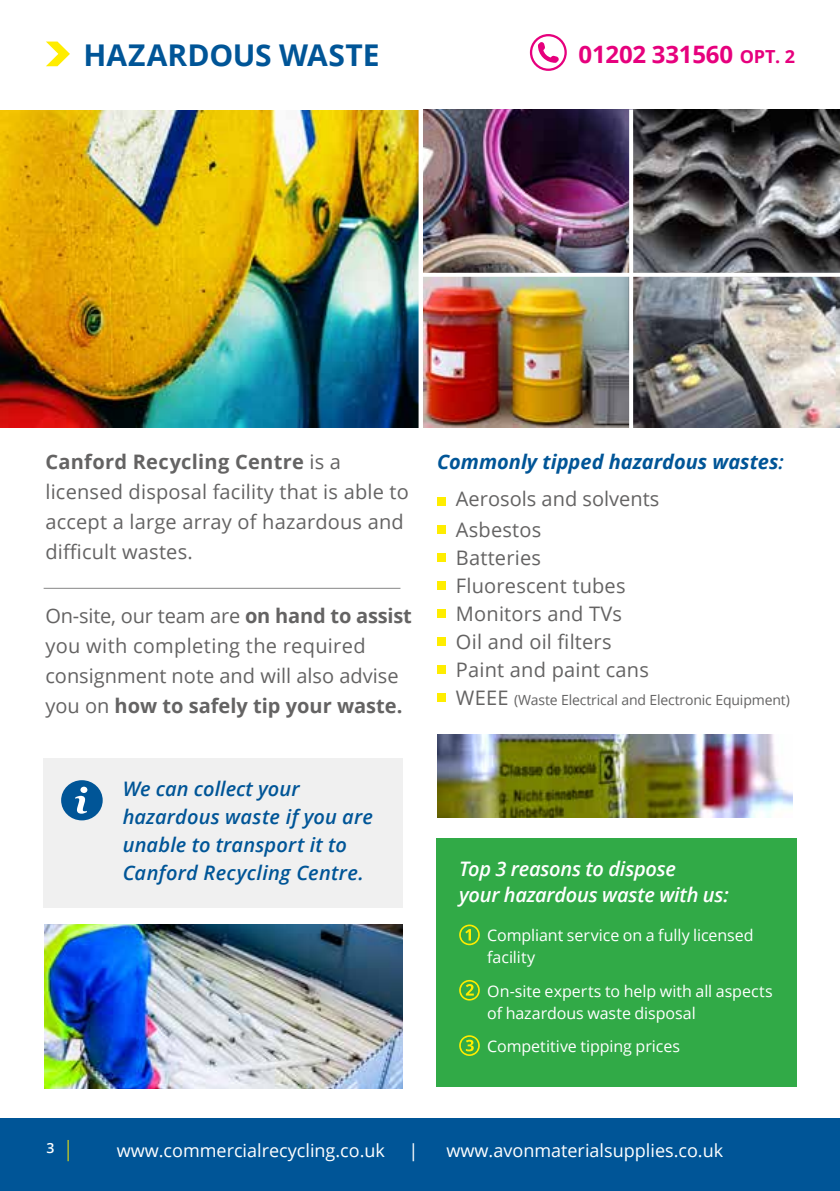
<style>
.page{position:relative;width:840px;height:1191px;background:#fff}
.page>*{position:absolute;margin:0;border:0;box-sizing:border-box;transform-origin:0 0}
.t1{font:700 30px "Open Sans";color:#005597}
.t2{font:700 24px "Open Sans";letter-spacing:-.01em;color:#e6007d}
.t3{font:20px/30px "Open Sans";letter-spacing:.01em;color:#646363}
.t4{font:italic 600 20px/28px "Open Sans";letter-spacing:.01em;color:#005597}
.t5{font:italic 700 20px/36.4px "Open Sans";color:#005597}
.t6{font:italic 600 20px/26px "Open Sans";letter-spacing:-.015em;color:#fff}
.t7{font:18px "Open Sans";color:#fff}
.t8{font:16px/22px "Open Sans";letter-spacing:-.005em;color:#fff}
.t9{font:14px "Open Sans";letter-spacing:-.01em;color:#646363}
.t10{font:600 14px "Open Sans";color:#fff}
.s1{font-size:18px}
.s2{font-weight:700}
.s3{font-weight:600}
.s4{font-weight:400;font-style:normal;color:#646363}
.s5{font-size:20px}
</style>
<div class="page">
<div style="left:0;top:1118px;width:839px;height:73px;background:#005597"></div>
<svg style="left:68px;top:1140px;width:1px;height:21px"></svg>
<img style="left:0;top:111px;width:418px;height:316px">
<img style="left:423px;top:109px;width:210px;height:164px">
<img style="left:633px;top:277px;width:206px;height:150px">
<img style="left:423px;top:277px;width:205px;height:150px">
<img style="left:633px;top:109px;width:206px;height:164px">
<div style="left:436px;top:838px;width:360px;height:249px;background:#31aa47"></div>
<svg style="left:459px;top:924px;width:21px;height:21px"></svg>
<svg style="left:459px;top:980px;width:21px;height:20px"></svg>
<svg style="left:459px;top:1035px;width:21px;height:21px"></svg>
<img style="left:44px;top:924px;width:359px;height:165px">
<div style="left:437px;top:497px;width:8px;height:8px;background:#ffed00"></div>
<div style="left:437px;top:525px;width:8px;height:8px;background:#ffed00"></div>
<div style="left:437px;top:553px;width:8px;height:8px;background:#ffed00"></div>
<div style="left:437px;top:581px;width:8px;height:8px;background:#ffed00"></div>
<div style="left:437px;top:609px;width:8px;height:8px;background:#ffed00"></div>
<div style="left:437px;top:637px;width:8px;height:8px;background:#ffed00"></div>
<div style="left:437px;top:665px;width:8px;height:8px;background:#ffed00"></div>
<div style="left:437px;top:693px;width:8px;height:8px;background:#ffed00"></div>
<div style="left:43px;top:758px;width:360px;height:149px;background:#f0f0f0"></div>
<div style="left:61px;top:780px;width:42px;height:40px;background:#005597;border-radius:50%"></div>
<svg style="left:75px;top:786px;width:12px;height:27px"></svg>
<hr style="left:44px;top:588px;width:356px;height:1px;background:#878787">
<svg style="left:628px;top:109px;width:4px;height:319px"></svg>
<svg style="left:426px;top:273px;width:413px;height:4px"></svg>
<img style="left:437px;top:734px;width:355px;height:83px">
<svg style="left:46px;top:42px;width:24px;height:24px"></svg>
<svg style="left:529px;top:34px;width:37px;height:37px"></svg>
<h1 class="t1" style="left:83px;top:34px;width:297px">HAZARDOUS WASTE</h1>
<p class="t2" style="left:578px;top:37px;width:218px">01202 331560 <span class="s1">OPT. 2</span></p>
<p class="t3" style="left:45px;top:446px;width:365px"><span class="s2">Canford Recycling Centre</span> is a licensed disposal facility that is able to accept a large array of hazardous and difficult wastes.</p>
<p class="t3" style="left:45px;top:600px;width:368px">On-site, our team are <span class="s2">on hand to assist </span>you with completing the required consignment note and will also advise you on <span class="s2">how to safely tip your waste.</span></p>
<p class="t4" style="left:123px;top:774px;width:251px">We can collect your hazardous waste if you are unable to transport it to<br>Canford Recycling Centre.</p>
<p class="t5" style="left:455px;top:443px;width:329px;text-indent:-19px">Commonly tipped hazardous wastes<span class="s3">:<br></span><span class="s4">Aerosols and solvents</span></p>
<p class="t3" style="left:455px;top:515px;width:194px;line-height:28px">Asbestos<br>Batteries<br>Fluorescent tubes<br>Monitors and TVs<br>Oil and oil filters<br>Paint and paint cans</p>
<p class="t9" style="left:455px;top:690px;width:335px"><span class="s5">WEEE</span> (Waste Electrical and Electronic Equipment)</p>
<p class="t6" style="left:459px;top:855px;width:271px">Top 3 reasons to dispose<br>your hazardous waste with us:</p>
<p class="t8" style="left:487px;top:924px;width:268px">Compliant service on a fully licensed facility</p>
<p class="t8" style="left:487px;top:979px;width:287px">On-site experts to help with all aspects of hazardous waste disposal</p>
<p class="t8" style="left:487px;top:1034px;width:194px">Competitive tipping prices</p>
<p class="t10" style="left:46px;top:1138px;width:9px">3</p>
<p class="t7" style="left:117px;top:1137px;width:270px">www.commercialrecycling.co.uk</p>
<p class="t7" style="left:408px;top:1137px;width:11px">|</p>
<p class="t7" style="left:446px;top:1137px;width:278px">www.avonmaterialsupplies.co.uk</p>
</div>
